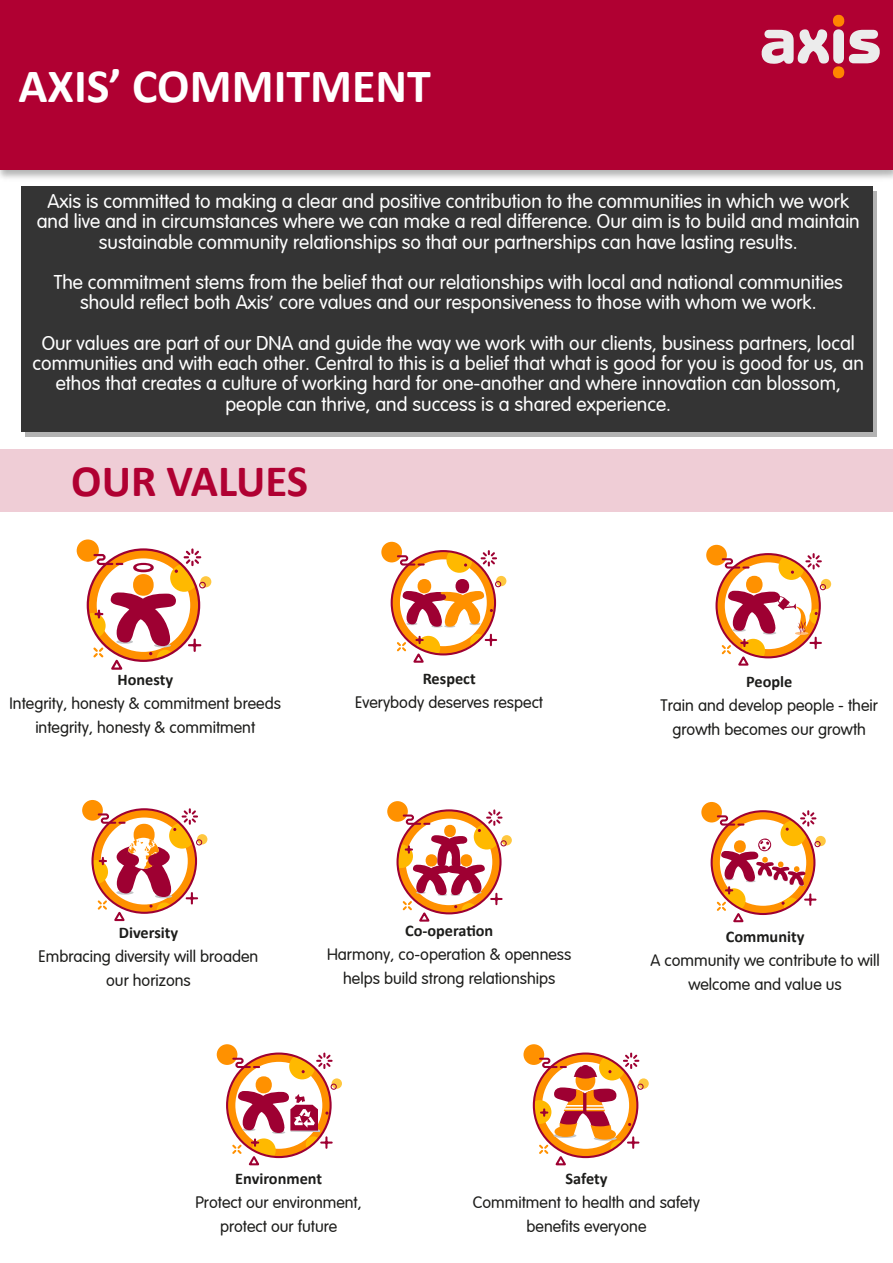
<style>
.page{position:relative;width:893px;height:1263px;background:#fff}
.page>*{position:absolute;margin:0;border:0;box-sizing:border-box;transform-origin:0 0}
.t1{font:700 48px "Calibri";color:#fff}
.t2{font:700 45px "Calibri";color:#b00032}
.t3{font:300 19.5px/20.2px "VAG Rounded";color:#fff;text-align:center}
.t4{font:300 16.2px/24px "VAG Rounded";color:#1d1d1b;text-align:center}
.t5{font:700 16.2px "Calibri";color:#1d1d1b}
.s1{font-family:"Calibri";font-weight:400}
</style>
<div class="page">
<div style="left:0;top:0;width:893px;height:170px;background:#b00032"></div>
<svg style="left:762px;top:15px;width:118px;height:63px"></svg>
<div style="left:21px;top:186px;width:852px;height:246px;background:#343434"></div>
<div style="left:0;top:449px;width:893px;height:63px;background:#efcdd6"></div>
<div style="left:200px;top:576px;width:11px;height:11px;background:#ffc73f;border-radius:50%"></div>
<div style="left:77px;top:539px;width:22px;height:23px;background:#ff9100;border-radius:50%"></div>
<div style="left:199px;top:582px;width:7px;height:6px;border:1px solid #9e0032;border-radius:50%"></div>
<svg style="left:88px;top:549px;width:113px;height:121px"></svg>
<div style="left:496px;top:576px;width:10px;height:10px;background:#ffc73f;border-radius:50%"></div>
<div style="left:381px;top:542px;width:21px;height:20px;background:#ff9100;border-radius:50%"></div>
<svg style="left:392px;top:550px;width:109px;height:113px"></svg>
<div style="left:821px;top:579px;width:10px;height:10px;background:#ffc73f;border-radius:50%"></div>
<div style="left:706px;top:545px;width:21px;height:20px;background:#ff9100;border-radius:50%"></div>
<svg style="left:716px;top:553px;width:110px;height:113px"></svg>
<div style="left:197px;top:834px;width:10px;height:10px;background:#ffc73f;border-radius:50%"></div>
<div style="left:82px;top:800px;width:21px;height:21px;background:#ff9100;border-radius:50%"></div>
<svg style="left:93px;top:808px;width:109px;height:114px"></svg>
<div style="left:502px;top:835px;width:10px;height:10px;background:#ffc73f;border-radius:50%"></div>
<div style="left:387px;top:801px;width:21px;height:21px;background:#ff9100;border-radius:50%"></div>
<div style="left:500px;top:840px;width:7px;height:6px;border:1px solid #9e0032;border-radius:50%"></div>
<svg style="left:398px;top:810px;width:105px;height:112px"></svg>
<div style="left:815px;top:836px;width:11px;height:10px;background:#ffc73f;border-radius:50%"></div>
<div style="left:701px;top:802px;width:21px;height:20px;background:#ff9100;border-radius:50%"></div>
<div style="left:814px;top:841px;width:7px;height:6px;border:1px solid #9e0032;border-radius:50%"></div>
<svg style="left:712px;top:810px;width:104px;height:113px"></svg>
<div style="left:332px;top:1078px;width:10px;height:11px;background:#ffc73f;border-radius:50%"></div>
<div style="left:217px;top:1044px;width:20px;height:21px;background:#ff9100;border-radius:50%"></div>
<div style="left:331px;top:1083px;width:6px;height:7px;border:1px solid #9e0032;border-radius:50%"></div>
<svg style="left:227px;top:1053px;width:106px;height:113px"></svg>
<div style="left:638px;top:1078px;width:11px;height:11px;background:#ffc73f;border-radius:50%"></div>
<div style="left:523px;top:1044px;width:21px;height:21px;background:#ff9100;border-radius:50%"></div>
<div style="left:637px;top:1083px;width:7px;height:7px;border:1px solid #9e0032;border-radius:50%"></div>
<svg style="left:534px;top:1053px;width:105px;height:113px"></svg>
<h1 class="t1" style="left:18px;top:56px;width:414px">AXIS’ COMMITMENT</h1>
<p class="t3" style="left:37px;top:192px;width:824px">Axis is committed to making a clear and positive contribution to the communities in which we work and live and in circumstances where we can make a real difference. Our aim is to build and maintain sustainable community relationships so that our partnerships can have lasting results.</p>
<p class="t3" style="left:54px;top:273px;width:791px">The commitment stems from the belief that our relationships with local and national communities should reflect both Axis<span class="s1">’</span> core values and our responsiveness to those with whom we work.</p>
<p class="t3" style="left:33px;top:334px;width:833px">Our values are part of our DNA and guide the way we work with our clients, business partners, local communities and with each other. Central to this is a belief that what is good for you is good for us, an ethos that creates a culture of working hard for one-another and where innovation can blossom, people can thrive, and success is a shared experience.</p>
<h2 class="t2" style="left:71px;top:453px;width:238px">OUR VALUES</h2>
<p class="t5" style="left:117px;top:669px;width:57px">Honesty</p>
<p class="t4" style="left:10px;top:691px;width:273px">Integrity, honesty &amp; commitment breeds integrity, honesty &amp; commitment</p>
<p class="t5" style="left:423px;top:668px;width:54px">Respect</p>
<p class="t4" style="left:355px;top:691px;width:189px">Everybody deserves respect</p>
<p class="t5" style="left:119px;top:922px;width:61px">Diversity</p>
<p class="t4" style="left:39px;top:944px;width:221px">Embracing diversity will broaden our horizons</p>
<p class="t5" style="left:405px;top:921px;width:90px">Co-operation</p>
<p class="t4" style="left:327px;top:943px;width:246px">Harmony, co-operation &amp; openness helps build strong relationships</p>
<p class="t5" style="left:746px;top:671px;width:48px">People</p>
<p class="t4" style="left:660px;top:694px;width:219px">Train and develop people - their growth becomes our growth</p>
<p class="t5" style="left:726px;top:926px;width:80px">Community</p>
<p class="t4" style="left:651px;top:948px;width:231px">A community we contribute to will welcome and value us</p>
<p class="t5" style="left:235px;top:1169px;width:88px">Environment</p>
<p class="t4" style="left:195px;top:1191px;width:168px">Protect our environment, protect our future</p>
<p class="t5" style="left:565px;top:1169px;width:43px">Safety</p>
<p class="t4" style="left:473px;top:1191px;width:229px">Commitment to health and safety benefits everyone</p>
</div>
